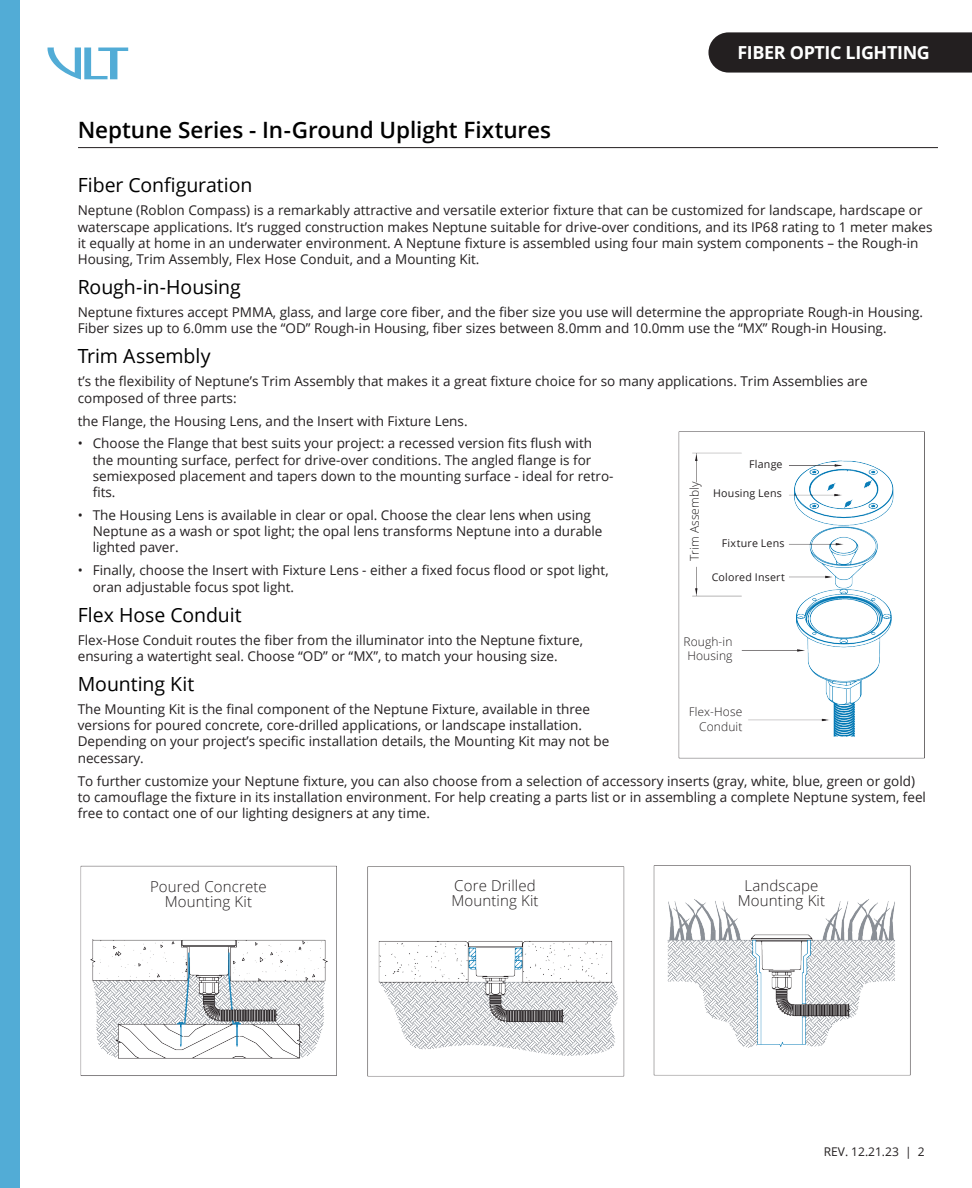
<style>
.page{position:relative;width:972px;height:1188px;background:#fff}
.page>*{position:absolute;margin:0;border:0;box-sizing:border-box;transform-origin:0 0}
.Subheading{font:600 22.5px "Open Sans";letter-spacing:-.005em;color:#000}
.Paragraph{font:19.5px "Open Sans";letter-spacing:-.005em;color:#000}
.t1{font:700 18px "Open Sans";letter-spacing:-.02em;color:#fff}
.t2{font:300 15px "Open Sans";letter-spacing:.01em;color:#231f20}
.Paragraph-2{font:13.5px/16.2px "Open Sans";color:#231f20}
.t3{font:300 12px "Open Sans";letter-spacing:.01em;color:#231f20}
.t4{font:12px "Open Sans";color:#231f20}
.Table_Text{font:10.65px "Open Sans";letter-spacing:.02em;color:#231f20}
.s1{font-family:"Myriad Pro";font-size:12.75px}
</style>
<div class="page">
<div style="left:0;top:0;width:19px;height:1188px;background:#52acd6"></div>
<svg style="left:48px;top:48px;width:80px;height:32px"></svg>
<div style="left:708px;top:32px;width:264px;height:41px;background:#231f20"></div>
<hr style="left:78px;top:147px;width:860px;height:1px;background:#231f20">
<img style="left:678px;top:431px;width:247px;height:328px">
<img style="left:653px;top:865px;width:258px;height:211px">
<img style="left:367px;top:866px;width:258px;height:211px">
<img style="left:80px;top:865px;width:257px;height:211px">
<p class="Subheading" style="left:78px;top:115px;width:475px">Neptune Series - In-Ground Uplight Fixtures</p>
<h3 class="t1" style="left:737px;top:40px;width:194px">FIBER OPTIC LIGHTING</h3>
<p class="Paragraph" style="left:78px;top:172px;width:176px">Fiber Configuration</p>
<p class="Paragraph-2" style="left:78px;top:202px;width:856px">Neptune (Roblon Compass) is a remarkably attractive and versatile exterior fixture that can be customized for landscape, hardscape or waterscape applications. It’s rugged construction makes Neptune suitable for drive-over conditions, and its IP68 rating to 1 meter makes it equally at home in an underwater environment. A Neptune fixture is assembled using four main system components – the Rough-in Housing, Trim Assembly, Flex Hose Conduit, and a Mounting Kit.</p>
<p class="Paragraph" style="left:78px;top:274px;width:164px">Rough-in-Housing</p>
<p class="Paragraph-2" style="left:78px;top:304px;width:847px">Neptune fixtures accept PMMA, glass, and large core fiber, and the fiber size you use will determine the appropriate Rough-in Housing.<br>Fiber sizes up to 6.0mm use the “OD” Rough-in Housing, fiber sizes between 8.0mm and 10.0mm use the “MX” Rough-in Housing.</p>
<p class="Paragraph" style="left:78px;top:343px;width:134px">Trim Assembly</p>
<p class="Paragraph-2" style="left:78px;top:373px;width:791px">t’s the flexibility of Neptune’s Trim Assembly that makes it a great fixture choice for so many applications. Trim Assemblies are composed of three parts:</p>
<p class="Paragraph-2" style="left:78px;top:412px;width:391px">the Flange, the Housing Lens, and the Insert with Fixture Lens.</p>
<p class="Paragraph-2" style="left:93px;top:435px;width:522px;text-indent:-15px">• Choose the Flange that best suits your project: a recessed version fits flush with the mounting surface, perfect for drive-over conditions. The angled flange is for semiexposed placement and tapers down to the mounting surface - ideal for retro&shy;fits.</p>
<p class="Paragraph-2" style="left:93px;top:507px;width:511px;text-indent:-15px">• The Housing Lens is available in clear or opal. Choose the clear lens when using<br>Neptune as a wash or spot light; the opal lens transforms Neptune into a durable lighted paver.</p>
<p class="Paragraph-2" style="left:93px;top:562px;width:517px;text-indent:-15px">• Finally, choose the Insert with Fixture Lens - either a fixed focus flood or spot light, oran adjustable focus spot light.</p>
<p class="Paragraph" style="left:78px;top:601px;width:165px">Flex Hose Conduit</p>
<p class="Paragraph-2" style="left:78px;top:631px;width:507px">Flex-Hose Conduit routes the fiber from the illuminator into the Neptune fixture, ensuring a watertight seal. Choose “OD” or “MX”, to match your housing size.</p>
<p class="Paragraph" style="left:78px;top:671px;width:118px">Mounting Kit</p>
<p class="Paragraph-2" style="left:78px;top:701px;width:533px">The Mounting Kit is the final component of the Neptune Fixture, available in three versions for poured concrete, core-drilled applications, or landscape installation.<br>Depending on your project’s specific installation details, the Mounting Kit may not be necessary.</p>
<p class="Paragraph-2" style="left:78px;top:772px;width:850px">To further customize your Neptune fixture, you can also choose from a selection of accessory inserts (gray, white, blue, green or gold) to camouflage the fixture in its installation environment. For help creating a parts list or in assembling a complete Neptune system, feel free to contact one of our lighting designers at any time.</p>
<p class="Table_Text" style="left:749px;top:456px;width:35px">Flange</p>
<p class="Table_Text" style="left:713px;top:486px;width:70px">Housing Lens</p>
<p class="Table_Text" style="left:722px;top:535px;width:64px">Fixture Lens</p>
<p class="Table_Text" style="left:712px;top:570px;width:75px">Colored Insert</p>
<p class="t3" style="left:686px;top:561px;width:81px;rotate:-90deg">Trim Assembly</p>
<p class="t3" style="left:683px;top:633px;width:51px">Rough-in</p>
<p class="t3" style="left:687px;top:647px;width:47px">Housing</p>
<p class="t3" style="left:689px;top:704px;width:55px"><span class="s1">Fle</span>x-Hose</p>
<p class="t3" style="left:699px;top:718px;width:45px">Conduit</p>
<p class="t2" style="left:150px;top:876px;width:118px">Poured Concrete</p>
<p class="t2" style="left:165px;top:891px;width:89px">Mounting Kit</p>
<p class="t2" style="left:454px;top:875px;width:83px">Core Drilled</p>
<p class="t2" style="left:451px;top:890px;width:89px">Mounting Kit</p>
<p class="t2" style="left:745px;top:876px;width:75px">Landscape</p>
<p class="t2" style="left:738px;top:891px;width:89px">Mounting Kit</p>
<p class="t4" style="left:824px;top:1143px;width:103px">REV. 12.21.23 | 2</p>
</div>
